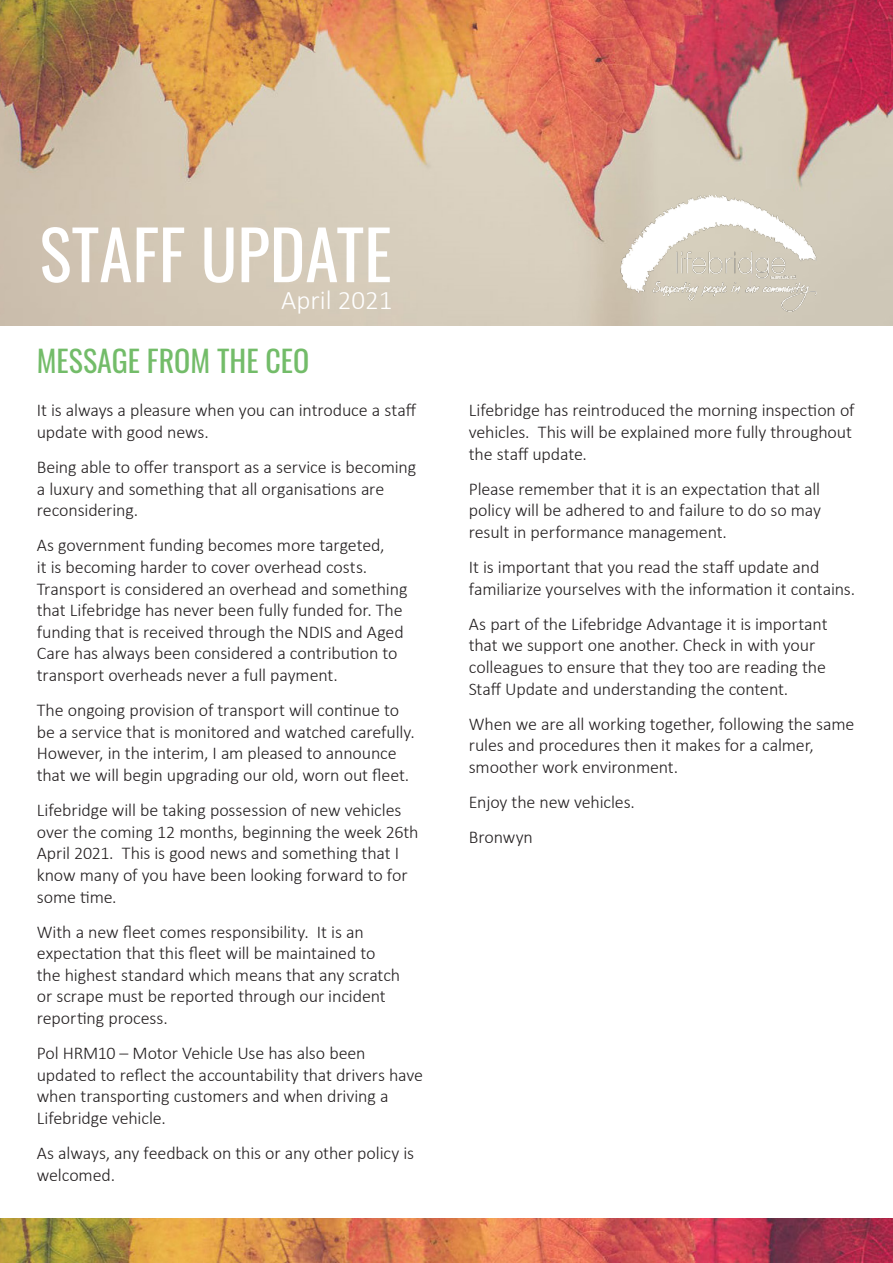
<style>
.page{position:relative;width:893px;height:1263px;background:#fff}
.page>*{position:absolute;margin:0;border:0;box-sizing:border-box;transform-origin:0 0}
.t1{font:67.5px "Oswald";color:#fff}
.t2{font:30px "Oswald";color:#73bc69}
.t3{font:300 27px "Calibri";color:#fff}
.t4{font:300 18px/21.6px "Calibri";letter-spacing:-.01em;color:#231f20}
</style>
<div class="page">
<img style="left:0;top:0;width:893px;height:326px">
<img style="left:620px;top:196px;width:196px;height:116px">
<img style="left:0;top:1219px;width:893px;height:44px">
<p class="t1" style="left:40px;top:195px;width:354px">STAFF UPDATE</p>
<p class="t3" style="left:281px;top:283px;width:113px">April 2021</p>
<p class="t2" style="left:37px;top:334px;width:274px">MESSAGE FROM THE CEO</p>
<p class="t4" style="left:37px;top:399px;width:381px">It is always a pleasure when you can introduce a staff update with good news.</p>
<p class="t4" style="left:37px;top:456px;width:381px">Being able to offer transport as a service is becoming a luxury and something that all organisations are reconsidering.</p>
<p class="t4" style="left:37px;top:534px;width:372px">As government funding becomes more targeted,<br>it is becoming harder to cover overhead costs.<br>Transport is considered an overhead and something that Lifebridge has never been fully funded for. The funding that is received through the NDIS and Aged Care has always been considered a contribution to transport overheads never a full payment.</p>
<p class="t4" style="left:37px;top:699px;width:380px">The ongoing provision of transport will continue to be a service that is monitored and watched carefully.<br>However, in the interim, I am pleased to announce that we will begin upgrading our old, worn out fleet.</p>
<p class="t4" style="left:37px;top:799px;width:383px">Lifebridge will be taking possession of new vehicles over the coming 12 months, beginning the week 26th April 2021. This is good news and something that I know many of you have been looking forward to for some time.</p>
<p class="t4" style="left:37px;top:921px;width:365px">With a new fleet comes responsibility. It is an expectation that this fleet will be maintained to the highest standard which means that any scratch or scrape must be reported through our incident reporting process.</p>
<p class="t4" style="left:37px;top:1042px;width:388px">Pol HRM10 – Motor Vehicle Use has also been updated to reflect the accountability that drivers have when transporting customers and when driving a Lifebridge vehicle.</p>
<p class="t4" style="left:37px;top:1142px;width:379px">As always, any feedback on this or any other policy is welcomed.</p>
<p class="t4" style="left:469px;top:399px;width:387px">Lifebridge has reintroduced the morning inspection of vehicles. This will be explained more fully throughout the staff update.</p>
<p class="t4" style="left:469px;top:478px;width:354px;text-align:justify">Please remember that it is an expectation that all policy will be adhered to and failure to do so may result in performance management.</p>
<p class="t4" style="left:469px;top:556px;width:388px">It is important that you read the staff update and familiarize yourselves with the information it contains.</p>
<p class="t4" style="left:469px;top:613px;width:360px">As part of the Lifebridge Advantage it is important that we support one another. Check in with your colleagues to ensure that they too are reading the Staff Update and understanding the content.</p>
<p class="t4" style="left:469px;top:713px;width:387px">When we are all working together, following the same rules and procedures then it makes for a calmer, smoother work environment.</p>
<p class="t4" style="left:469px;top:791px;width:168px">Enjoy the new vehicles.</p>
<p class="t4" style="left:469px;top:826px;width:66px">Bronwyn</p>
</div>
